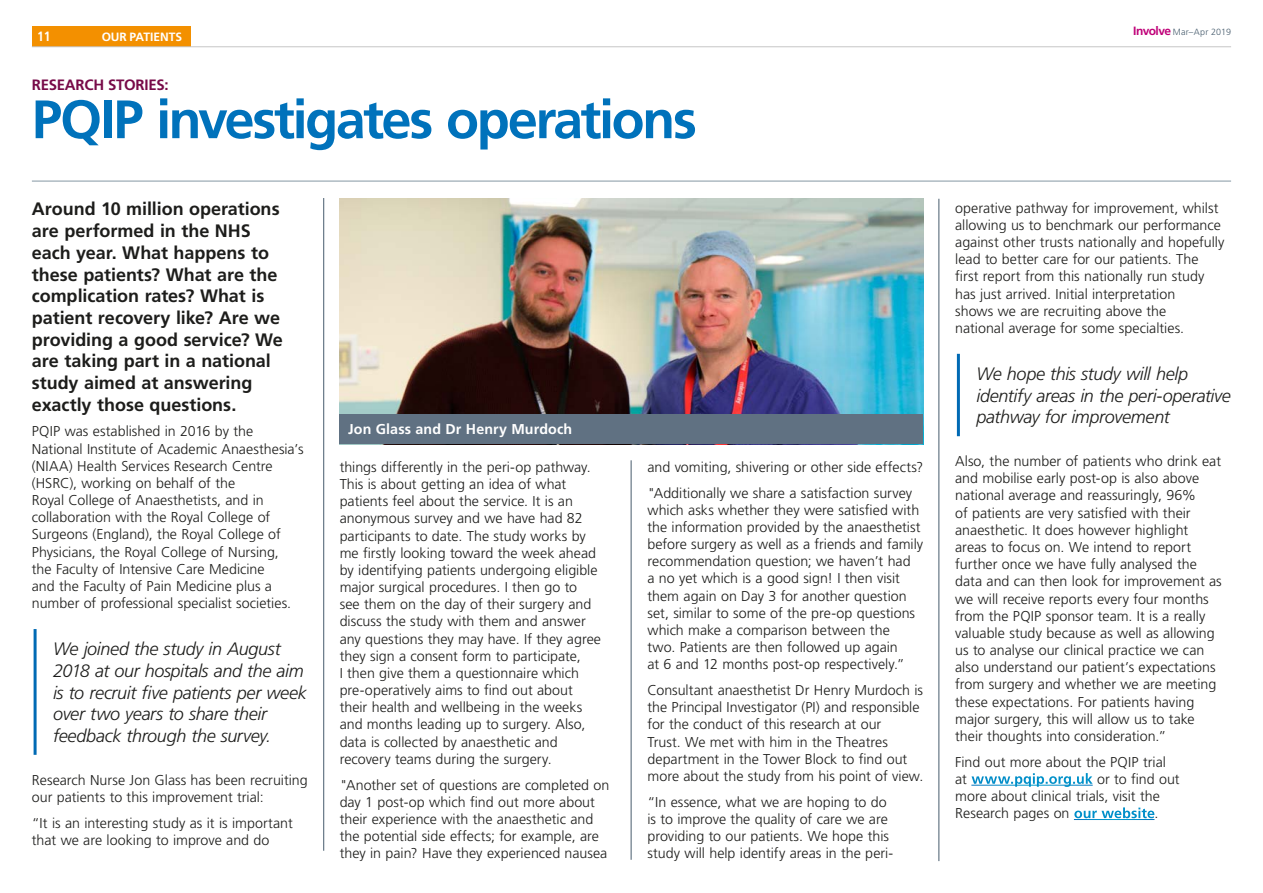
<style>
.page{position:relative;width:1263px;height:893px;background:#fff}
.page>*{position:absolute;margin:0;border:0;box-sizing:border-box;transform-origin:0 0}
.t1{font:700 54px "Frutiger LT Std";letter-spacing:-.045em;color:#0072bb}
.t2{font:700 18px/21.8px "Frutiger LT Std";color:#1d1d1b}
.t3{font:italic 300 18px/21.8px "Frutiger LT Std";letter-spacing:-.02em;color:#1d1d1b}
.t4{font:700 15px "Frutiger LT Std";letter-spacing:-.02em;color:#770a48}
.t5{font:300 14.25px/17.1px "Frutiger LT Std";color:#1d1d1b}
.t6{font:700 14.25px "Frutiger LT Std";letter-spacing:.01em;color:#fff}
.t7{font:700 condensed 13.5px "Frutiger LT Std";color:#fff}
.t8{font:700 12px "Frutiger LT Std";letter-spacing:-.005em;color:#fff}
.t9{font:300 9px "Frutiger LT Std";letter-spacing:.025em;color:#475c6d}
.s1{font-weight:700;font-size:12px;color:#bf0078}
.s2{font-weight:700;color:#fff}
</style>
<div class="page">
<div style="left:32px;top:26px;width:159px;height:21px;background:#f39000"></div>
<hr style="left:32px;top:47px;width:1199px;height:1px;background:#c6c6c6">
<hr style="left:323px;top:198px;width:1px;height:653px;background:#475c6d">
<hr style="left:631px;top:460px;width:1px;height:400px;background:#475c6d">
<hr style="left:32px;top:181px;width:1199px;height:1px;background:#8597a3">
<hr style="left:939px;top:199px;width:1px;height:662px;background:#475c6d">
<hr style="left:34px;top:629px;width:3px;height:126px;background:#006ab4">
<hr style="left:957px;top:354px;width:3px;height:82px;background:#006ab4">
<img style="left:340px;top:198px;width:583px;height:217px">
<div style="left:340px;top:415px;width:583px;height:29px;background:#607182"></div>
<p class="t7" style="left:37px;top:29px;width:15px">11</p>
<p class="t8" style="left:102px;top:29px;width:82px">OUR PATIENTS</p>
<p class="t9" style="left:1133px;top:27px;width:99px"><span class="s1">Involve</span> Mar–Apr 2019</p>
<p class="t4" style="left:32px;top:76px;width:138px">RESEARCH STORIES:</p>
<h1 class="t1" style="left:32px;top:88px;width:666px">PQIP investigates operations</h1>
<p class="t2" style="left:32px;top:198px;width:252px">Around 10 million operations are performed in the NHS each year. What happens to these patients? What are the complication rates? What is patient recovery like? Are we providing a good service? We are taking part in a national study aimed at answering exactly those questions.</p>
<p class="t5" style="left:32px;top:423px;width:273px">PQIP was established in 2016 by the National Institute of Academic Anaesthesia’s (NIAA) Health Services Research Centre (HSRC), working on behalf of the<br>Royal College of Anaesthetists, and in collaboration with the Royal College of Surgeons (England), the Royal College of Physicians, the Royal College of Nursing,<br>the Faculty of Intensive Care Medicine<br>and the Faculty of Pain Medicine plus a number of professional specialist societies.</p>
<p class="t3" style="left:53px;top:638px;width:255px">We joined the study in August<br>2018 at our hospitals and the aim is to recruit five patients per week over two years to share their feedback through the survey.</p>
<p class="t5" style="left:32px;top:771px;width:277px">Research Nurse Jon Glass has been recruiting our patients to this improvement trial:</p>
<p class="t5" style="left:32px;top:814px;width:262px">“It is an interesting study as it is important that we are looking to improve and do</p>
<p class="t6" style="left:348px;top:421px;width:226px">Jon Glass and Dr Henry Murdoch</p>
<p class="t5" style="left:340px;top:459px;width:263px">things differently in the peri-op pathway.<br>This is about getting an idea of what patients feel about the service. It is an anonymous survey and we have had 82 participants to date. The study works by me firstly looking toward the week ahead by identifying patients undergoing eligible major surgical procedures. I then go to<br>see them on the day of their surgery and discuss the study with them and answer any questions they may have. If they agree they sign a consent form to participate,<br>I then give them a questionnaire which pre-operatively aims to find out about their health and wellbeing in the weeks and months leading up to surgery. Also, data is collected by anaesthetic and recovery teams during the surgery.</p>
<p class="t5" style="left:340px;top:776px;width:271px">"Another set of questions are completed on day 1 post-op which find out more about their experience with the anaesthetic and the potential side effects; for example, are they in pain? Have they experienced nausea</p>
<p class="t5" style="left:647px;top:454px;width:277px;line-height:25.7px">and vomiting, shivering or other side effects? "Additionally we share a satisfaction survey</p>
<p class="t5" style="left:647px;top:501px;width:277px">which asks whether they were satisfied with the information provided by the anaesthetist before surgery as well as a friends and family recommendation question; we haven’t had<br>a no yet which is a good sign! I then visit them again on Day 3 for another question set, similar to some of the pre-op questions which make a comparison between the<br>two. Patients are then followed up again<br>at 6 and 12 months post-op respectively.”</p>
<p class="t5" style="left:647px;top:682px;width:277px">Consultant anaesthetist Dr Henry Murdoch is the Principal Investigator (PI) and responsible for the conduct of this research at our<br>Trust. We met with him in the Theatres department in the Tower Block to find out more about the study from his point of view.</p>
<p class="t5" style="left:647px;top:793px;width:247px">“In essence, what we are hoping to do is to improve the quality of care we are providing to our patients. We hope this study will help identify areas in the peri-</p>
<p class="t5" style="left:955px;top:199px;width:271px">operative pathway for improvement, whilst allowing us to benchmark our performance against other trusts nationally and hopefully lead to better care for our patients. The first report from this nationally run study has just arrived. Initial interpretation<br>shows we are recruiting above the<br>national average for some specialties.</p>
<p class="t3" style="left:976px;top:363px;width:256px">We hope this study will help identify areas in the peri-operative pathway for improvement</p>
<p class="t5" style="left:955px;top:453px;width:268px">Also, the number of patients who drink eat and mobilise early post-op is also above national average and reassuringly, 96%<br>of patients are very satisfied with their anaesthetic. It does however highlight areas to focus on. We intend to report further once we have fully analysed the data and can then look for improvement as we will receive reports every four months from the PQIP sponsor team. It is a really valuable study because as well as allowing us to analyse our clinical practice we can also understand our patient’s expectations from surgery and whether we are meeting these expectations. For patients having major surgery, this will allow us to take their thoughts into consideration.”</p>
<p class="t5" style="left:955px;top:753px;width:226px">Find out more about the PQIP trial at <span class="s2">www.pqip.org.uk</span> or to find out more about clinical trials, visit the Research pages on <span class="s2">our website</span>.</p>
</div>
